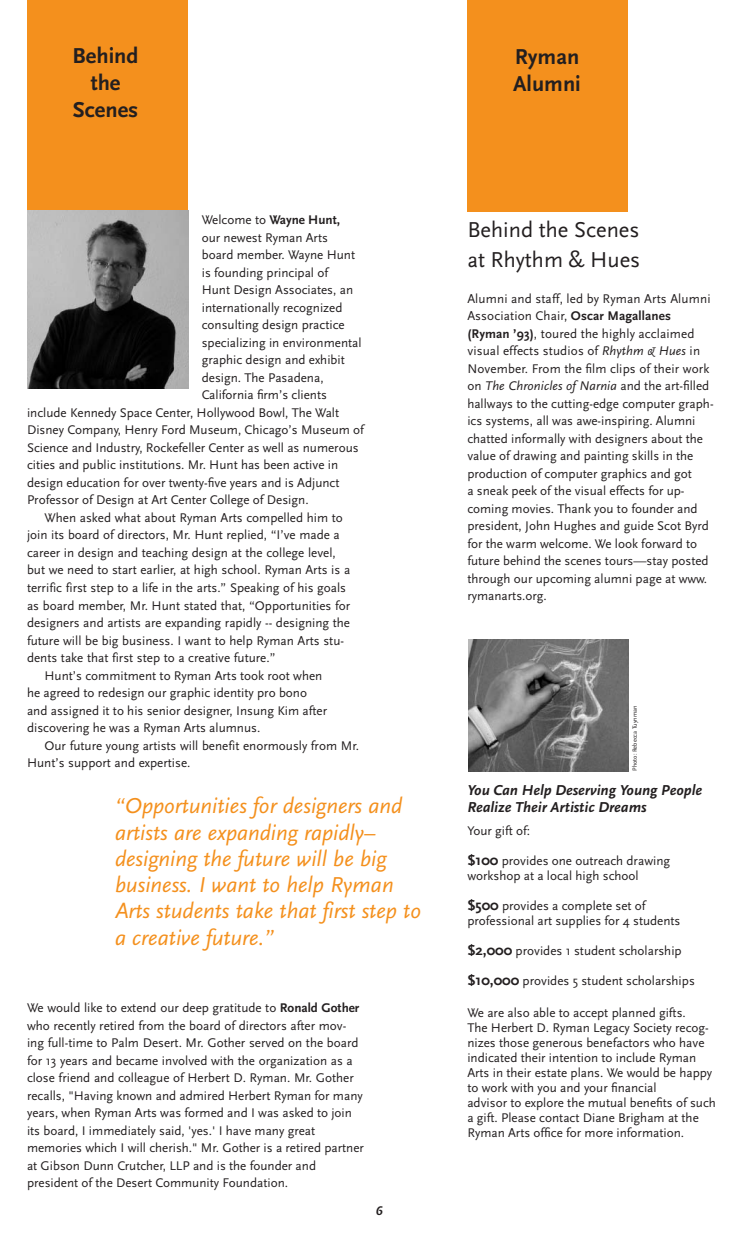
<style>
.page{position:relative;width:743px;height:1238px;background:#fff}
.page>*{position:absolute;margin:0;border:0;box-sizing:border-box;transform-origin:0 0}
.t1{font:italic 22.5px/26.2px "Scala Sans";color:#f4901d}
.t2{font:22.5px/30px "Scala Sans";color:#231f20}
.t3{font:700 22.5px/27px "Scala Sans";color:#231f20;text-align:center}
.t4{font:italic 700 15px/17.5px "Scala Sans";color:#231f20}
.t5{font:13.12px/17.5px "Scala Sans";color:#231f20}
.t6{font:700 13.12px "Scala Sans";color:#231f20}
.t7{font:italic 700 13.12px "Scala Sans";color:#231f20}
.t8{font:6.25px "Scala Sans";color:#231f20}
.s1{font-weight:400}
.s2{font-weight:700}
.s3{font-style:italic}
.s4{font-weight:700;font-size:15px}
</style>
<div class="page">
<div style="left:27px;top:0;width:161px;height:210px;background:#f4901d"></div>
<img style="left:27px;top:210px;width:161px;height:179px">
<img style="left:468px;top:640px;width:160px;height:131px">
<div style="left:466px;top:0;width:161px;height:212px;background:#f4901d"></div>
<h1 class="t3" style="left:73px;top:44px;width:67px">Behind the<br>Scenes</h1>
<p class="t6" style="left:202px;top:215px;width:140px"><span class="s1">Welcome to</span> Wayne Hunt,</p>
<p class="t5" style="left:202px;top:230px;width:128px">our newest Ryman Arts</p>
<p class="t5" style="left:202px;top:247px;width:155px">board member. Wayne Hunt</p>
<p class="t5" style="left:202px;top:265px;width:128px">is founding principal of</p>
<p class="t5" style="left:202px;top:282px;width:153px">Hunt Design Associates, an</p>
<p class="t5" style="left:202px;top:300px;width:142px">internationally recognized</p>
<p class="t5" style="left:202px;top:317px;width:144px">consulting design practice</p>
<p class="t5" style="left:202px;top:335px;width:161px">specializing in environmental</p>
<p class="t5" style="left:202px;top:352px;width:144px">graphic design and exhibit</p>
<p class="t5" style="left:202px;top:370px;width:123px">design. The Pasadena,</p>
<p class="t5" style="left:202px;top:387px;width:127px">California firm’s clients</p>
<p class="t5" style="left:27px;top:405px;width:313px">include Kennedy Space Center, Hollywood Bowl, The Walt</p>
<p class="t5" style="left:27px;top:422px;width:338px">Disney Company, Henry Ford Museum, Chicago’s Museum of</p>
<p class="t5" style="left:27px;top:440px;width:333px">Science and Industry, Rockefeller Center as well as numerous</p>
<p class="t5" style="left:27px;top:457px;width:313px">cities and public institutions. Mr. Hunt has been active in</p>
<p class="t5" style="left:27px;top:475px;width:314px">design education for over twenty-five years and is Adjunct</p>
<p class="t5" style="left:27px;top:492px;width:283px">Professor of Design at Art Center College of Design.</p>
<p class="t5" style="left:45px;top:510px;width:300px">When asked what about Ryman Arts compelled him to</p>
<p class="t5" style="left:27px;top:527px;width:314px">join its board of directors, Mr. Hunt replied, “I’ve made a</p>
<p class="t5" style="left:27px;top:545px;width:310px">career in design and teaching design at the college level,</p>
<p class="t5" style="left:27px;top:562px;width:325px">but we need to start earlier, at high school. Ryman Arts is a</p>
<p class="t5" style="left:27px;top:580px;width:320px">terrific first step to a life in the arts.” Speaking of his goals</p>
<p class="t5" style="left:27px;top:597px;width:324px">as board member, Mr. Hunt stated that, “Opportunities for</p>
<p class="t5" style="left:27px;top:615px;width:324px">designers and artists are expanding rapidly -- designing the</p>
<p class="t5" style="left:27px;top:632px;width:318px">future will be big business. I want to help Ryman Arts stu-</p>
<p class="t5" style="left:27px;top:650px;width:250px">dents take that first step to a creative future.”</p>
<p class="t5" style="left:45px;top:667px;width:279px">Hunt’s commitment to Ryman Arts took root when</p>
<p class="t5" style="left:27px;top:685px;width:281px">he agreed to redesign our graphic identity pro bono</p>
<p class="t5" style="left:27px;top:702px;width:301px">and assigned it to his senior designer, Insung Kim after</p>
<p class="t5" style="left:27px;top:720px;width:235px">discovering he was a Ryman Arts alumnus.</p>
<p class="t5" style="left:45px;top:737px;width:316px">Our future young artists will benefit enormously from Mr.</p>
<p class="t5" style="left:27px;top:755px;width:165px">Hunt’s support and expertise.</p>
<h1 class="t1" style="left:115px;top:794px;width:307px">“Opportunities for designers and artists are expanding rapidly– designing the future will be big business. I want to help Ryman<br>Arts students take that first step to a creative future.”</h1>
<p class="t5" style="left:27px;top:1000px;width:338px">We would like to extend our deep gratitude to <span class="s2">Ronald Gother </span>who recently retired from the board of directors after mov&shy;ing full-time to Palm Desert. Mr. Gother served on the board for 13 years and became involved with the organization as a close friend and colleague of Herbert D. Ryman. Mr. Gother recalls, "Having known and admired Herbert Ryman for many years, when Ryman Arts was formed and I was asked to join its board, I immediately said, 'yes.' I have many great memories which I will cherish." Mr. Gother is a retired partner at Gibson Dunn Crutcher, LLP and is the founder and president of the Desert Community Foundation.</p>
<p class="t7" style="left:375px;top:1205px;width:9px">6</p>
<h1 class="t3" style="left:513px;top:45px;width:69px;text-align:left">Ryman<br>Alumni</h1>
<h1 class="t2" style="left:467px;top:217px;width:174px">Behind the Scenes at Rhythm &amp; Hues</h1>
<p class="t5" style="left:467px;top:290px;width:248px">Alumni and staff, led by Ryman Arts Alumni Association Chair, <span class="s2">Oscar Magallanes (Ryman ’93)</span>, toured the highly acclaimed visual effects studios of <span class="s3">Rhythm &amp; Hues</span> in November. From the film clips of their work on <span class="s3">The Chronicles of Narnia</span> and the art-filled hallways to the cutting-edge computer graph&shy;ics systems, all was awe-inspiring. Alumni chatted informally with designers about the value of drawing and painting skills in the production of computer graphics and got<br>a sneak peek of the visual effects for up&shy;coming movies. Thank you to founder and president, John Hughes and guide Scot Byrd for the warm welcome. We look forward to future behind the scenes tours—stay posted through our upcoming alumni page at www. rymanarts.org.</p>
<p class="t8" style="left:632px;top:771px;width:67px;rotate:-90deg">Photo: Rebecca Tuynman</p>
<p class="t4" style="left:467px;top:782px;width:236px">You Can Help Deserving Young People<br>Realize Their Artistic Dreams</p>
<p class="t5" style="left:467px;top:822px;width:64px">Your gift of:</p>
<p class="t5" style="left:467px;top:854px;width:204px;line-height:15px"><span class="s4">$100</span> provides one outreach drawing workshop at a local high school</p>
<p class="t5" style="left:467px;top:899px;width:215px;line-height:15px"><span class="s4">$500</span> provides a complete set of professional art supplies for 4 students</p>
<p class="t5" style="left:467px;top:942px;width:216px"><span class="s4">$2,000</span> provides 1 student scholarship</p>
<p class="t5" style="left:467px;top:972px;width:229px"><span class="s4">$10,000</span> provides 5 student scholarships</p>
<p class="t5" style="left:467px;top:1006px;width:250px;line-height:15px">We are also able to accept planned gifts.<br>The Herbert D. Ryman Legacy Society recog&shy;nizes those generous benefactors who have indicated their intention to include Ryman Arts in their estate plans. We would be happy to work with you and your financial<br>advisor to explore the mutual benefits of such a gift. Please contact Diane Brigham at the Ryman Arts office for more information.</p>
</div>
